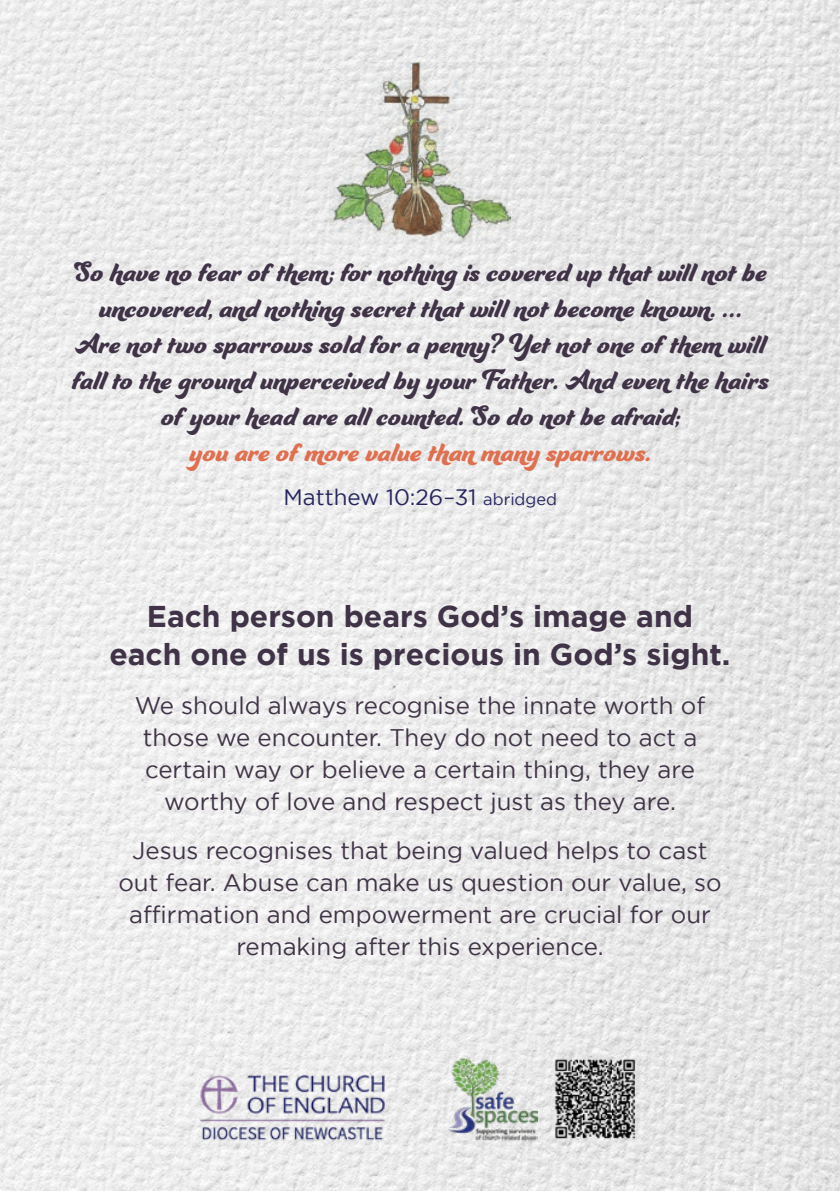
<style>
.page{position:relative;width:840px;height:1191px;background:#fff}
.page>*{position:absolute;margin:0;border:0;box-sizing:border-box;transform-origin:0 0}
.t1{font:30px/36px "Ganache";color:#403347;text-align:center}
.t2{font:700 30px/38px "Gotham";color:#403347;text-align:center}
.t3{font:24px/32px "Gotham";color:#403347;text-align:center}
.t4{font:22.2px "Gotham";color:#252560}
.s1{color:#e06f4f}
.s2{font-size:16.4px}
</style>
<div class="page">
<img style="left:0;top:0;width:839px;height:1191px">
<img style="left:198px;top:1069px;width:188px;height:74px">
<img style="left:448px;top:1054px;width:89px;height:90px">
<img style="left:549px;top:1053px;width:90px;height:90px">
<img style="left:329px;top:62px;width:181px;height:184px">
<p class="t1" style="left:72px;top:253px;width:698px">So have no fear of them; for nothing is covered up that will not be uncovered, and nothing secret that will not become known. …<br>Are not two sparrows sold for a penny? Yet not one of them will fall to the ground unperceived by your Father. And even the hairs of your head are all counted. So do not be afraid;<br><span class="s1">you are of more value than many sparrows.</span></p>
<p class="t4" style="left:283px;top:485px;width:275px">Matthew 10:26–31 <span class="s2">abridged</span></p>
<p class="t2" style="left:109px;top:596px;width:622px">Each person bears God’s image and each one of us is precious in God’s sight.</p>
<p class="t3" style="left:135px;top:689px;width:571px">We should always recognise the innate worth of those we encounter. They do not need to act a certain way or believe a certain thing, they are worthy of love and respect just as they are.</p>
<p class="t3" style="left:118px;top:834px;width:604px">Jesus recognises that being valued helps to cast out fear. Abuse can make us question our value, so affirmation and empowerment are crucial for our remaking after this experience.</p>
</div>
